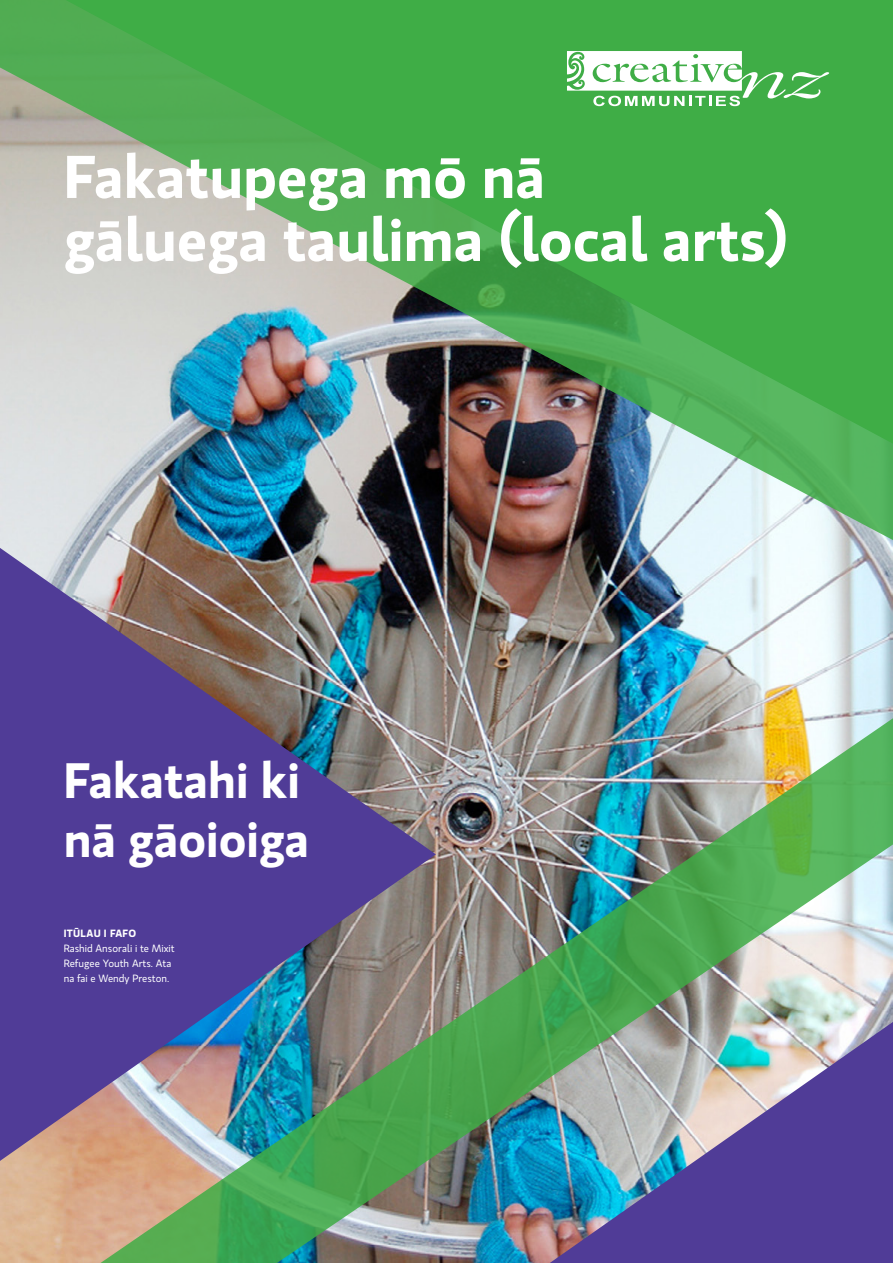
<style>
.page{position:relative;width:893px;height:1263px;background:#fff}
.page>*{position:absolute;margin:0;border:0;box-sizing:border-box;transform-origin:0 0}
.t1{font:600 60px/63px "Gloriola";color:#fff}
.t2{font:600 49.5px/59.4px "Gloriola";color:#fff}
.t3{font:10.5px/15px "Gloriola";color:#fff}
.t4{font:600 10.5px "Gloriola";letter-spacing:.03em;color:#fff}
</style>
<div class="page">
<img style="left:0;top:547px;width:893px;height:716px">
<img style="left:0;top:0;width:893px;height:547px">
<img style="left:82px;top:709px;width:811px;height:554px">
<img style="left:0;top:548px;width:436px;height:613px">
<img style="left:550px;top:1022px;width:343px;height:241px">
<svg style="left:567px;top:51px;width:262px;height:55px"></svg>
<h1 class="t1" style="left:64px;top:147px;width:726px">Fakatupega mō nā<br>gāluega taulima (local arts)</h1>
<h2 class="t2" style="left:64px;top:752px;width:247px">Fakatahi ki nā gāoioiga</h2>
<p class="t4" style="left:64px;top:927px;width:74px">ITŪLAU I FAFO</p>
<p class="t3" style="left:64px;top:941px;width:113px">Rashid Ansorali i te Mixit<br>Refugee Youth Arts. Ata na fai e Wendy Preston.</p>
</div>
